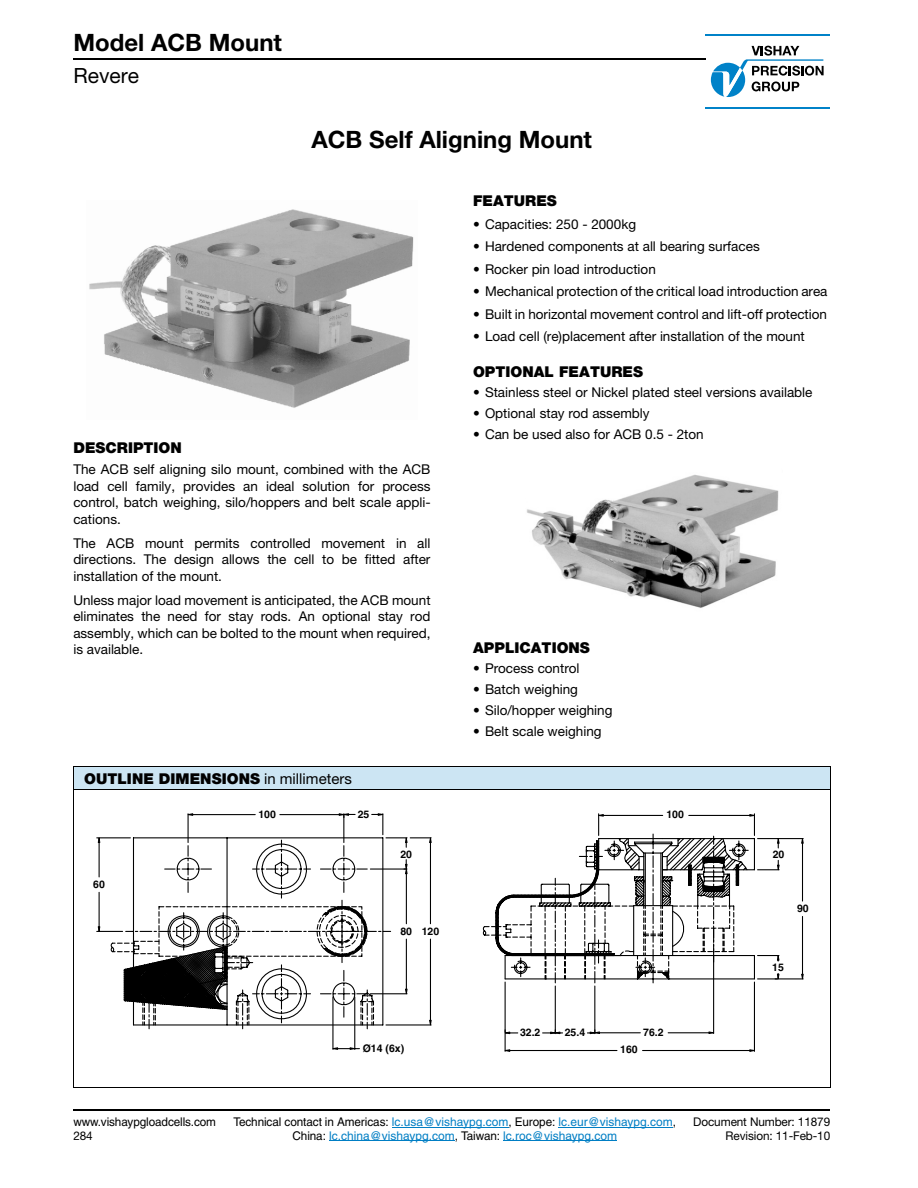
<style>
.page{position:relative;width:918px;height:1188px;background:#fff}
.page>*{position:absolute;margin:0;border:0;box-sizing:border-box;transform-origin:0 0}
.t1{font:700 24px "Helvetica Neue LT Std";color:#000}
.t2{font:21px "Helvetica Neue LT Std";color:#000}
.t3{font:900 15px "Helvetica Neue LT Std";color:#000}
.t4{font:13.5px/16.5px "Helvetica Neue LT Std";color:#000;text-align:justify}
.t5{font:12px "Helvetica";color:#007ec4}
.t6{font:12px "Helvetica Neue LT Std";letter-spacing:-.01em;color:#000}
.t7{font:12px "Helvetica";letter-spacing:-.01em;color:#000}
.t8{font:700 10.5px "Helvetica";color:#000}
.s1{font-weight:400}
.s2{color:#000}
</style>
<div class="page">
<svg style="left:711px;top:46px;width:113px;height:51px"></svg>
<hr style="left:706px;top:34px;width:124px;height:2px;background:#0082c8">
<hr style="left:706px;top:107px;width:124px;height:1px;background:#0082c8">
<hr style="left:392px;top:1127px;width:116px;height:1px;background:#007ec4">
<hr style="left:558px;top:1127px;width:115px;height:1px;background:#007ec4">
<hr style="left:329px;top:1141px;width:126px;height:1px;background:#007ec4">
<hr style="left:503px;top:1141px;width:114px;height:1px;background:#007ec4">
<hr style="left:73px;top:1109px;width:757px;height:2px;background:#000">
<hr style="left:73px;top:59px;width:633px;height:1px;background:#000">
<img style="left:89px;top:209px;width:325px;height:199px">
<img style="left:527px;top:475px;width:252px;height:133px">
<div style="left:73px;top:766px;width:757px;height:23px;background:#cce5f3"></div>
<hr style="left:73px;top:766px;width:1px;height:321px;background:#000">
<hr style="left:830px;top:766px;width:1px;height:321px;background:#000">
<hr style="left:73px;top:766px;width:758px;height:1px;background:#000">
<hr style="left:73px;top:789px;width:758px;height:1px;background:#000">
<hr style="left:73px;top:1087px;width:758px;height:1px;background:#000">
<hr style="left:280px;top:814px;width:59px;height:1px;background:#000">
<hr style="left:193px;top:814px;width:62px;height:1px;background:#000">
<svg style="left:187px;top:813px;width:6px;height:20px"></svg>
<svg style="left:330px;top:813px;width:54px;height:20px"></svg>
<hr style="left:97px;top:837px;width:33px;height:1px;background:#000">
<hr style="left:99px;top:892px;width:1px;height:35px;background:#000">
<hr style="left:99px;top:843px;width:1px;height:34px;background:#000">
<svg style="left:97px;top:926px;width:13px;height:6px"></svg>
<svg style="left:98px;top:837px;width:2px;height:6px"></svg>
<svg style="left:123px;top:839px;width:309px;height:187px"></svg>
<svg style="left:332px;top:981px;width:423px;height:71px"></svg>
<svg style="left:503px;top:1049px;width:7px;height:3px"></svg>
<svg style="left:749px;top:1049px;width:6px;height:3px"></svg>
<svg style="left:579px;top:813px;width:225px;height:167px"></svg>
<svg style="left:158px;top:984px;width:454px;height:51px"></svg>
<svg style="left:503px;top:1032px;width:7px;height:2px"></svg>
<hr style="left:594px;top:986px;width:1px;height:48px;background:#000">
<svg style="left:550px;top:1030px;width:13px;height:4px"></svg>
<hr style="left:713px;top:956px;width:1px;height:78px;background:#000">
<hr style="left:668px;top:1032px;width:41px;height:1px;background:#000">
<hr style="left:600px;top:1032px;width:40px;height:1px;background:#000">
<svg style="left:709px;top:1032px;width:7px;height:2px"></svg>
<svg style="left:587px;top:1030px;width:13px;height:4px"></svg>
<svg style="left:110px;top:877px;width:625px;height:107px"></svg>
<h1 class="t1" style="left:73px;top:33px;width:210px">Model ACB Mount</h1>
<h2 class="t2" style="left:73px;top:68px;width:67px">Revere</h2>
<h1 class="t1" style="left:311px;top:131px;width:282px">ACB Self Aligning Mount</h1>
<p class="t3" style="left:473px;top:195px;width:85px">FEATURES</p>
<p class="t4" style="left:473px;top:217px;width:165px">• Capacities: 250 - 2000kg</p>
<p class="t4" style="left:473px;top:239px;width:288px">• Hardened components at all bearing surfaces</p>
<p class="t4" style="left:473px;top:262px;width:184px">• Rocker pin load introduction</p>
<p class="t4" style="left:473px;top:284px;width:356px">• Mechanical protection of the critical load introduction area</p>
<p class="t4" style="left:473px;top:307px;width:356px">• Built in horizontal movement control and lift-off protection</p>
<p class="t4" style="left:473px;top:329px;width:333px">• Load cell (re)placement after installation of the mount</p>
<p class="t3" style="left:473px;top:366px;width:172px">OPTIONAL FEATURES</p>
<p class="t4" style="left:473px;top:385px;width:341px">• Stainless steel or Nickel plated steel versions available</p>
<p class="t4" style="left:473px;top:406px;width:178px">• Optional stay rod assembly</p>
<p class="t4" style="left:473px;top:427px;width:232px">• Can be used also for ACB 0.5 - 2ton</p>
<p class="t3" style="left:73px;top:442px;width:110px">DESCRIPTION</p>
<p class="t4" style="left:73px;top:463px;width:359px">The ACB self aligning silo mount, combined with the ACB load cell family, provides an ideal solution for process control, batch weighing, silo/hoppers and belt scale appli&shy;cations.</p>
<p class="t4" style="left:73px;top:536px;width:359px">The ACB mount permits controlled movement in all directions. The design allows the cell to be fitted after installation of the mount.</p>
<p class="t4" style="left:73px;top:593px;width:359px">Unless major load movement is anticipated, the ACB mount eliminates the need for stay rods. An optional stay rod assembly, which can be bolted to the mount when required, is available.</p>
<p class="t3" style="left:84px;top:773px;width:269px">OUTLINE DIMENSIONS <span class="s1">in millimeters</span></p>
<p class="t8" style="left:258px;top:810px;width:19px">100</p>
<p class="t8" style="left:358px;top:810px;width:13px">25</p>
<p class="t8" style="left:93px;top:881px;width:13px">60</p>
<p class="t8" style="left:400px;top:850px;width:13px">20</p>
<p class="t8" style="left:400px;top:928px;width:40px">80 120</p>
<p class="t3" style="left:473px;top:642px;width:118px">APPLICATIONS</p>
<p class="t4" style="left:473px;top:661px;width:108px">• Process control</p>
<p class="t4" style="left:473px;top:682px;width:107px">• Batch weighing</p>
<p class="t4" style="left:473px;top:703px;width:141px">• Silo/hopper weighing</p>
<p class="t4" style="left:473px;top:724px;width:130px">• Belt scale weighing</p>
<p class="t8" style="left:666px;top:810px;width:19px">100</p>
<p class="t8" style="left:363px;top:1045px;width:43px">Ø14 (6x)</p>
<p class="t8" style="left:520px;top:1029px;width:22px">32.2</p>
<p class="t8" style="left:565px;top:1029px;width:22px">25.4</p>
<p class="t8" style="left:643px;top:1029px;width:22px">76.2</p>
<p class="t8" style="left:620px;top:1046px;width:19px">160</p>
<p class="t8" style="left:773px;top:850px;width:13px">20</p>
<p class="t8" style="left:797px;top:905px;width:13px">90</p>
<p class="t8" style="left:772px;top:963px;width:13px">15</p>
<p class="t7" style="left:73px;top:1118px;width:144px">www.vishaypgloadcells.com</p>
<p class="t5" style="left:233px;top:1118px;width:444px"><span class="s2">Technical contact in Americas:</span> lc.usa@vishaypg.com<span class="s2">, Europe:</span> lc.eur@vishaypg.com<span class="s2">,</span></p>
<p class="t6" style="left:693px;top:1118px;width:139px">Document Number: 11879</p>
<p class="t6" style="left:73px;top:1131px;width:21px">284</p>
<p class="t5" style="left:292px;top:1131px;width:326px"><span class="s2">China:</span> lc.china@vishaypg.com<span class="s2">, Taiwan:</span> lc.roc@vishaypg.com</p>
<p class="t6" style="left:726px;top:1131px;width:106px">Revision: 11-Feb-10</p>
</div>
